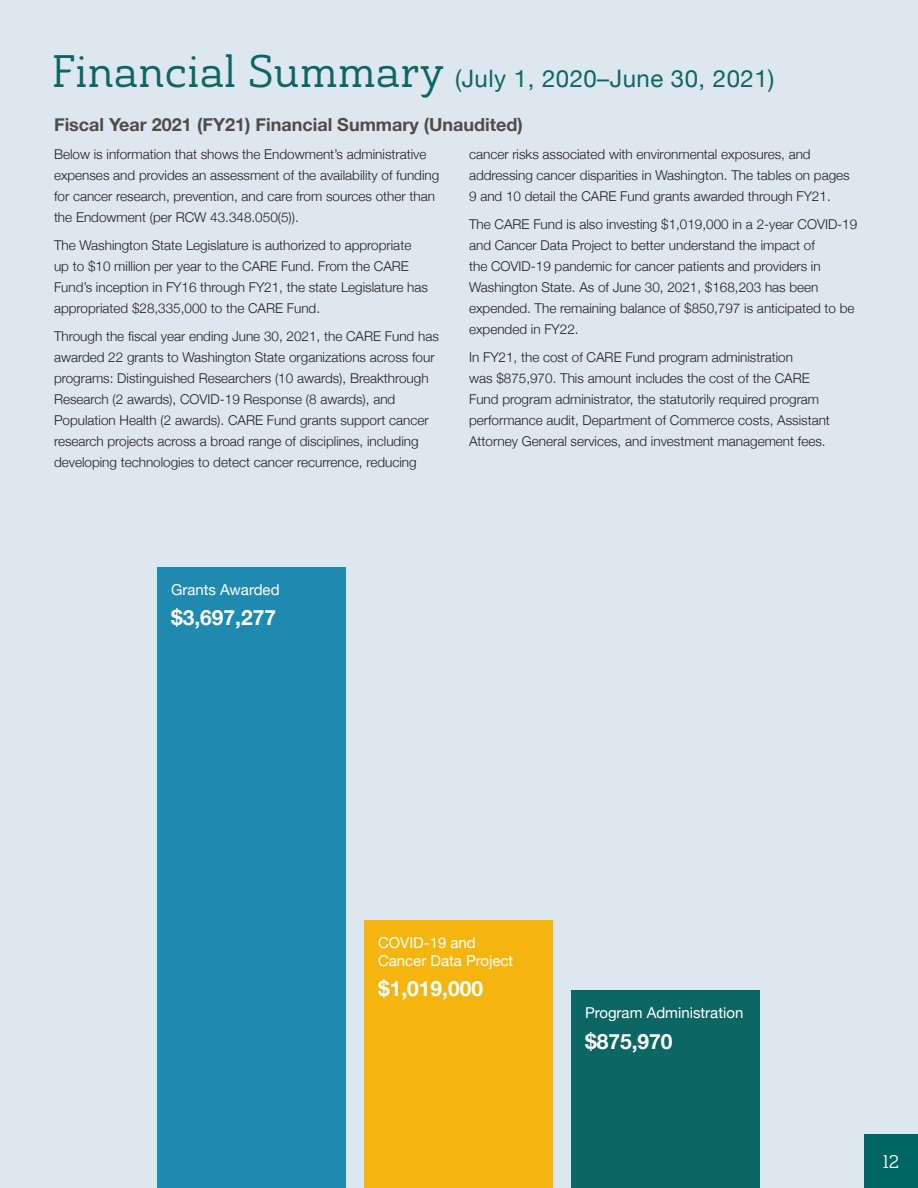
<style>
.page{position:relative;width:918px;height:1188px;background:#dce7ef}
.page>*{position:absolute;margin:0;border:0;box-sizing:border-box;transform-origin:0 0}
.t1{font:24px "Helvetica Neue";letter-spacing:.02em;color:#0c6663}
.t2{font:700 21px "Helvetica Neue";color:#fff}
.t3{font:700 18px "Helvetica Neue";color:#504c48}
.t4{font:18px "Ainslie Slab Nor Reg";color:#fff}
.t5{font:15px/18px "Helvetica Neue";color:#fff}
.t6{font:300 13.5px/21px "Helvetica Neue";color:#231f20}
.s1{font-family:"Ainslie Slab Nor Reg";font-size:45px}
</style>
<div class="page">
<div style="left:364px;top:920px;width:190px;height:268px;background:#f4b511"></div>
<div style="left:158px;top:567px;width:188px;height:621px;background:#2089af"></div>
<div style="left:572px;top:990px;width:188px;height:198px;background:#0c6663"></div>
<div style="left:864px;top:1134px;width:54px;height:54px;background:#006663"></div>
<h1 class="t1" style="left:51px;top:61px;width:725px"><span class="s1">Financial Summary</span> (July 1, 2020–June 30, 2021)</h1>
<h3 class="t3" style="left:54px;top:111px;width:470px">Fiscal Year 2021 (FY21) Financial Summary (Unaudited)</h3>
<p class="t6" style="left:54px;top:143px;width:387px">Below is information that shows the Endowment’s administrative expenses and provides an assessment of the availability of funding for cancer research, prevention, and care from sources other than the Endowment (per RCW 43.348.050(5)).</p>
<p class="t6" style="left:54px;top:234px;width:376px">The Washington State Legislature is authorized to appropriate up to $10 million per year to the CARE Fund. From the CARE Fund’s inception in FY16 through FY21, the state Legislature has appropriated $28,335,000 to the CARE Fund.</p>
<p class="t6" style="left:54px;top:324px;width:386px">Through the fiscal year ending June 30, 2021, the CARE Fund has awarded 22 grants to Washington State organizations across four programs: Distinguished Researchers (10 awards), Breakthrough Research (2 awards), COVID-19 Response (8 awards), and Population Health (2 awards). CARE Fund grants support cancer research projects across a broad range of disciplines, including developing technologies to detect cancer recurrence, reducing</p>
<p class="t6" style="left:469px;top:143px;width:382px">cancer risks associated with environmental exposures, and addressing cancer disparities in Washington. The tables on pages<br>9 and 10 detail the CARE Fund grants awarded through FY21.</p>
<p class="t6" style="left:469px;top:213px;width:390px">The CARE Fund is also investing $1,019,000 in a 2-year COVID-19 and Cancer Data Project to better understand the impact of<br>the COVID-19 pandemic for cancer patients and providers in Washington State. As of June 30, 2021, $168,203 has been expended. The remaining balance of $850,797 is anticipated to be expended in FY22.</p>
<p class="t6" style="left:469px;top:345px;width:362px">In FY21, the cost of CARE Fund program administration<br>was $875,970. This amount includes the cost of the CARE Fund program administrator, the statutorily required program performance audit, Department of Commerce costs, Assistant Attorney General services, and investment management fees.</p>
<p class="t5" style="left:171px;top:581px;width:110px">Grants Awarded</p>
<h2 class="t2" style="left:171px;top:601px;width:107px">$3,697,277</h2>
<p class="t5" style="left:378px;top:934px;width:137px">COVID-19 and<br>Cancer Data Project</p>
<h2 class="t2" style="left:378px;top:972px;width:107px">$1,019,000</h2>
<p class="t5" style="left:585px;top:1005px;width:160px">Program Administration</p>
<h2 class="t2" style="left:585px;top:1025px;width:89px">$875,970</h2>
<h3 class="t4" style="left:883px;top:1150px;width:18px">12</h3>
</div>
